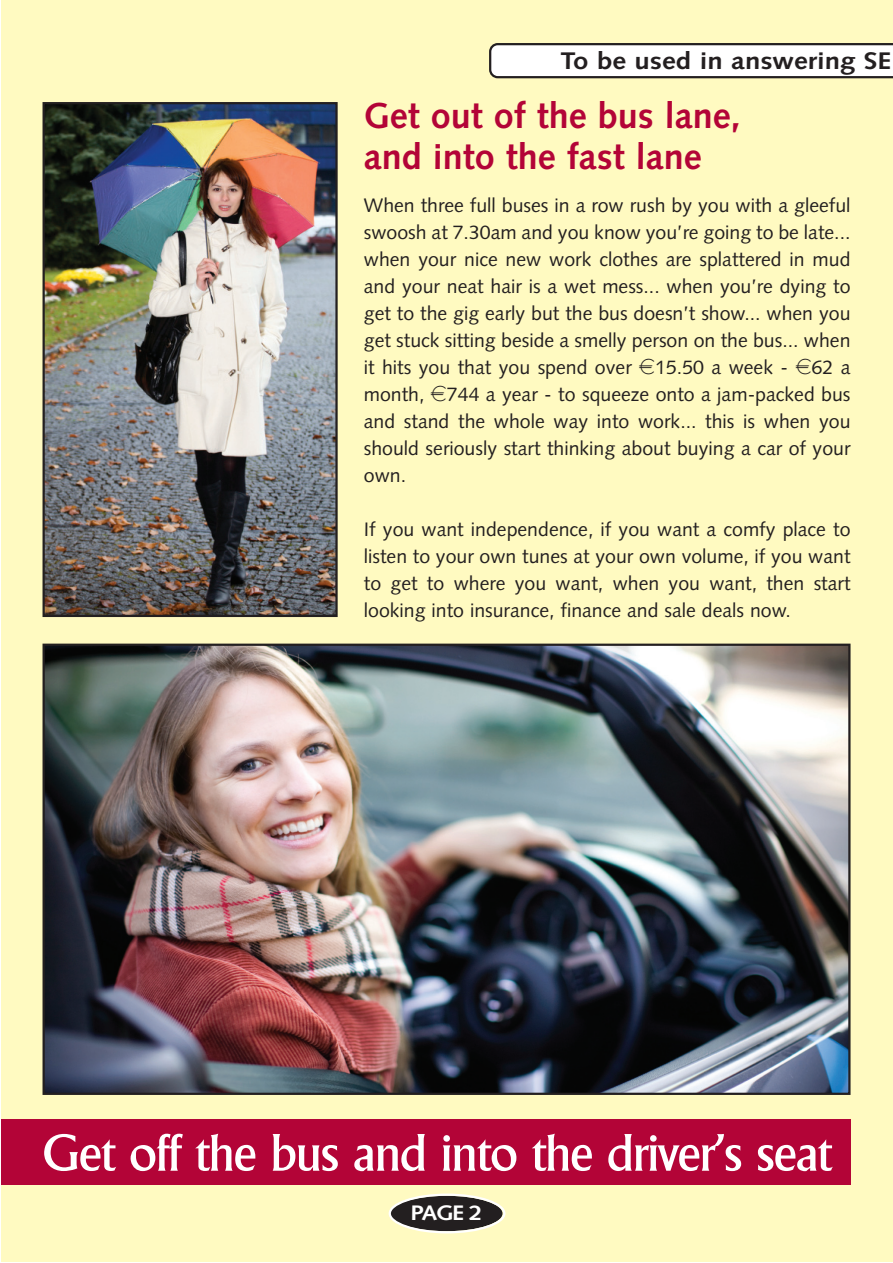
<style>
.page{position:relative;width:893px;height:1263px;background:#fff}
.page>*{position:absolute;margin:0;border:0;box-sizing:border-box;transform-origin:0 0}
.t1{font:51px "Alberta";letter-spacing:-.03em;color:#fff}
.t2{font:700 36px/40.5px "Syntax";color:#b30437}
.t3{font:700 24px "Syntax";color:#231f20;scale:1.15 1}
.t4{font:700 21px "Syntax";color:#fff;scale:1.15 1}
.t5{font:19.5px/27px "Syntax";color:#231f20;text-align:justify}
.s1{font-family:"Euro font"}
</style>
<div class="page">
<div style="left:1px;top:0;width:892px;height:1262px;background:#fffac1"></div>
<svg style="left:489px;top:43px;width:404px;height:35px;background:#e3e3e3"></svg>
<svg style="left:389px;top:1194px;width:116px;height:39px"></svg>
<img style="left:46px;top:647px;width:801px;height:445px">
<div style="left:43px;top:644px;width:807px;height:451px;border:2px solid #231f20"></div>
<img style="left:46px;top:105px;width:289px;height:509px">
<div style="left:43px;top:102px;width:295px;height:515px;border:2px solid #231f20"></div>
<div style="left:1px;top:1120px;width:849px;height:65px;background:#b30437"></div>
<p class="t3" style="left:560px;top:51px;width:289px">To be used in answering SE</p>
<h2 class="t2" style="left:364px;top:99px;width:378px">Get out of the bus lane, and into the fast lane</h2>
<p class="t5" style="left:364px;top:194px;width:488px">When three full buses in a row rush by you with a gleeful swoosh at 7.30am and you know you’re going to be late... when your nice new work clothes are splattered in mud and your neat hair is a wet mess... when you’re dying to get to the gig early but the bus doesn’t show... when you get stuck sitting beside a smelly person on the bus... when it hits you that you spend over <span class="s1">f</span>15.50 a week - <span class="s1">f</span>62 a month, <span class="s1">f</span>744 a year - to squeeze onto a jam-packed bus and stand the whole way into work... this is when you should seriously start thinking about buying a car of your own.</p>
<p class="t5" style="left:364px;top:518px;width:488px">If you want independence, if you want a comfy place to listen to your own tunes at your own volume, if you want to get to where you want, when you want, then start looking into insurance, finance and sale deals now.</p>
<h1 class="t1" style="left:43px;top:1134px;width:791px">Get off the bus and into the driver’s seat</h1>
<p class="t4" style="left:411px;top:1205px;width:64px">PAGE 2</p>
</div>
